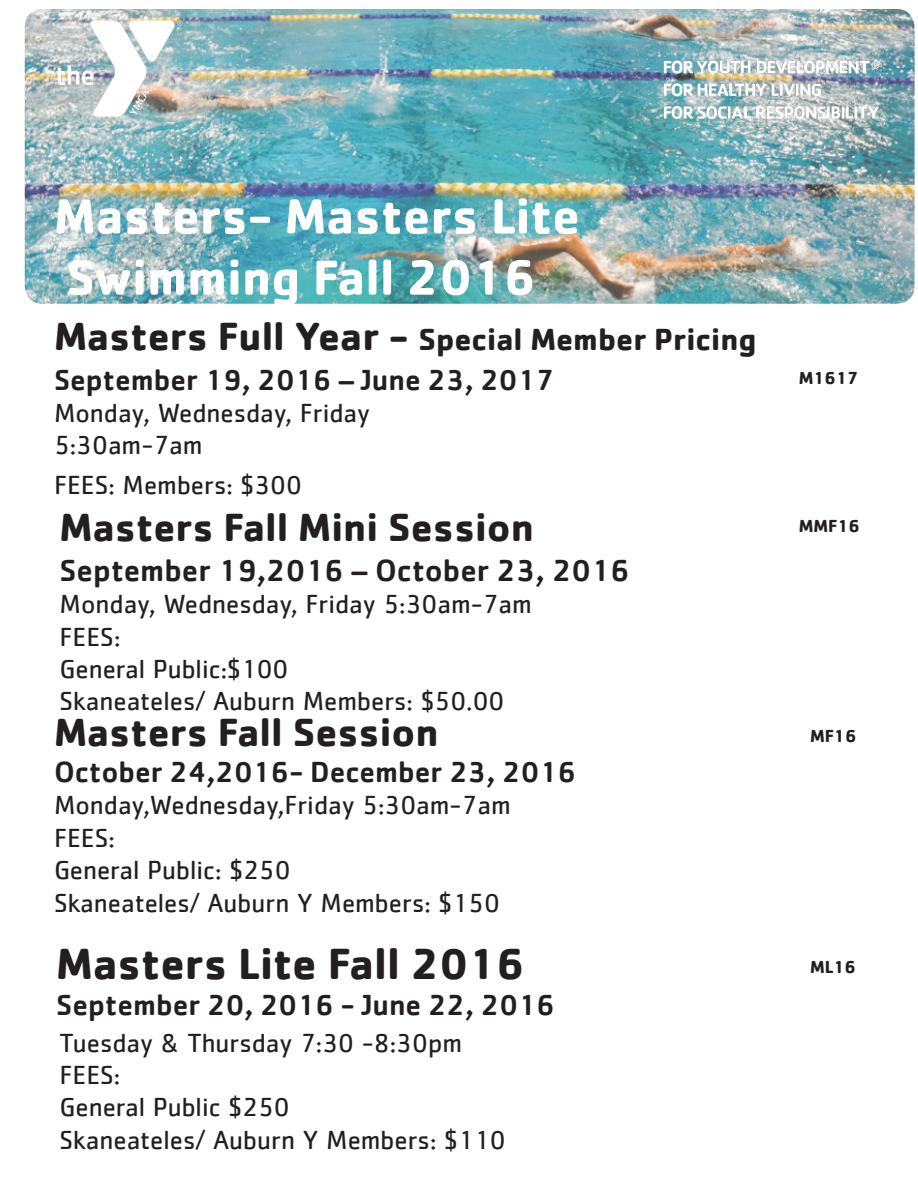
<style>
.page{position:relative;width:918px;height:1188px;background:#fff}
.page>*{position:absolute;margin:0;border:0;box-sizing:border-box;transform-origin:0 0}
.t1{font:700 51px/61.2px "Cachet";color:#fff}
.t2{font:700 45px "Cachet";color:#231f20}
.t3{font:700 40.5px "Cachet";color:#231f20}
.t4{font:700 31.5px "Cachet";color:#231f20}
.t5{font:500 31.5px "Cachet";color:#231f20}
.t6{font:500 30px "Cachet";color:#231f20}
.t7{font:27px/32.4px "Cachet";color:#231f20}
.t8{font:700 18px "Cachet";color:#231f20}
.s1{font-size:40.5px}
</style>
<div class="page">
<img style="left:25px;top:9px;width:890px;height:295px">
<img style="left:657px;top:54px;width:227px;height:71px">
<img style="left:54px;top:18px;width:130px;height:101px">
<h1 class="t1" style="left:54px;top:184px;width:527px">Masters- Masters Lite<br>Swimming Fall 2016</h1>
<p class="t4" style="left:54px;top:319px;width:704px"><span class="s1">Masters Full Year -</span> Special Member Pricing</p>
<p class="t6" style="left:54px;top:361px;width:502px">September 19, 2016 – June 23, 2017</p>
<p class="t7" style="left:54px;top:396px;width:317px">Monday, Wednesday, Friday<br>5:30am-7am</p>
<p class="t7" style="left:54px;top:468px;width:249px">FEES: Members: $300</p>
<h3 class="t3" style="left:60px;top:501px;width:476px">Masters Fall Mini Session</h3>
<p class="t5" style="left:60px;top:551px;width:572px">September 19,2016 – October 23, 2016</p>
<p class="t7" style="left:60px;top:587px;width:474px">Monday, Wednesday, Friday 5:30am-7am<br>FEES:<br>General Public:$100<br>Skaneateles/ Auburn Members: $50.00</p>
<h3 class="t3" style="left:54px;top:706px;width:386px">Masters Fall Session</h3>
<p class="t6" style="left:54px;top:753px;width:524px">October 24,2016- December 23, 2016</p>
<p class="t7" style="left:54px;top:789px;width:458px">Monday,Wednesday,Friday 5:30am-7am<br>FEES:<br>General Public: $250<br>Skaneateles/ Auburn Y Members: $150</p>
<h2 class="t2" style="left:56px;top:935px;width:470px">Masters Lite Fall 2016</h2>
<p class="t6" style="left:56px;top:986px;width:500px">September 20, 2016 - June 22, 2016</p>
<p class="t7" style="left:60px;top:1026px;width:447px">Tuesday &amp; Thursday 7:30 -8:30pm<br>FEES:<br>General Public $250<br>Skaneateles/ Auburn Y Members: $110</p>
<p class="t8" style="left:799px;top:366px;width:61px">M1617</p>
<p class="t8" style="left:799px;top:515px;width:63px">MMF16</p>
<p class="t8" style="left:810px;top:724px;width:48px">MF16</p>
<p class="t8" style="left:810px;top:956px;width:48px">ML16</p>
</div>
